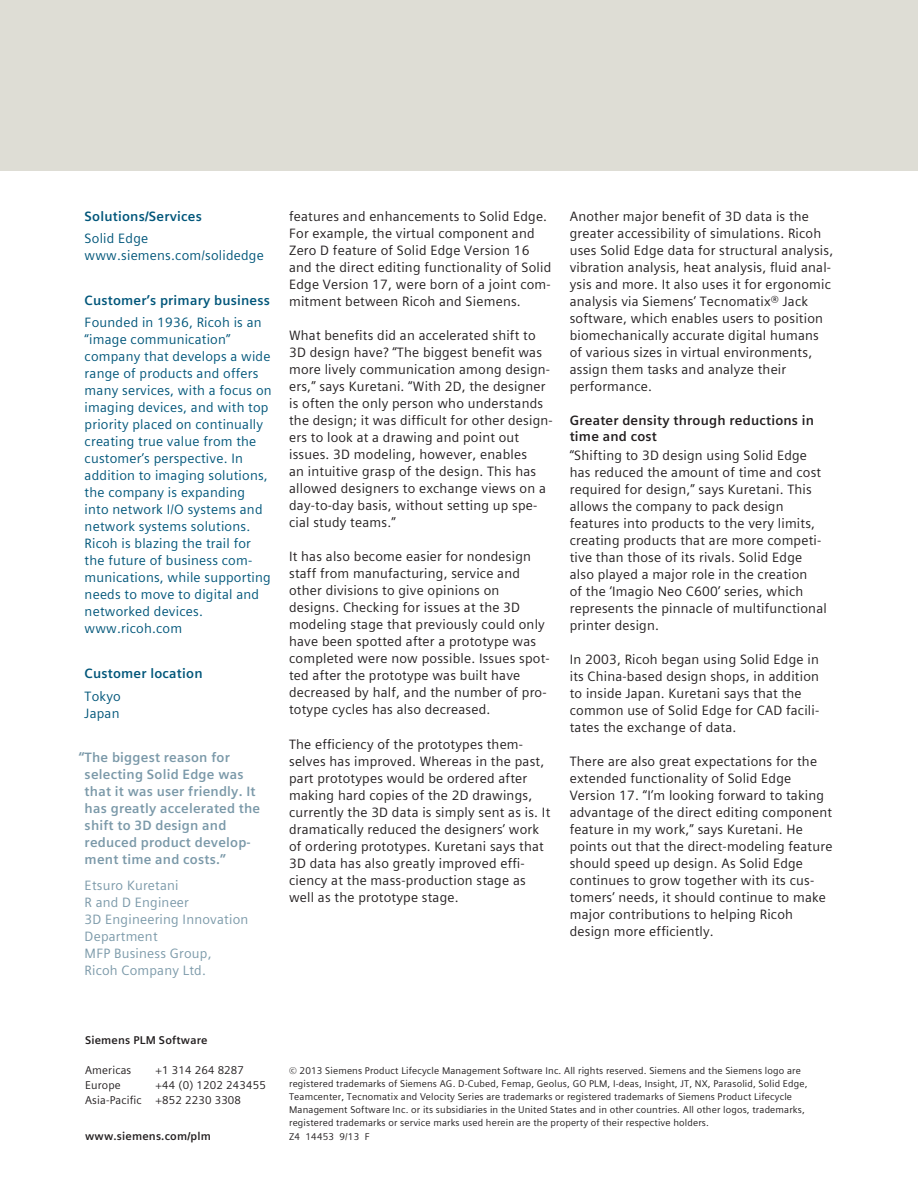
<style>
.page{position:relative;width:918px;height:1188px;background:#fff}
.page>*{position:absolute;margin:0;border:0;box-sizing:border-box;transform-origin:0 0}
.t1{font:13.5px/17px "Siemens Sans Global";letter-spacing:.015em;color:#231f20}
.t2{font:13.5px/17px "Siemens Sans Global";letter-spacing:.015em;color:#00567a}
.t3{font:700 13.5px/17px "Siemens Sans Global";letter-spacing:.015em;color:#7b99a9}
.t4{font:13.5px/17px "Siemens Sans Global";letter-spacing:.015em;color:#7b99a9}
.t5{font:700 13.5px "Siemens Sans Global";letter-spacing:.015em;color:#00567a}
.t6{font:700 13.5px/16.2px "Siemens Sans Global";letter-spacing:.015em;color:#231f20}
.t7{font:11.25px/14.9px "Siemens Sans Global";letter-spacing:.015em;color:#231f20}
.t8{font:700 11.25px "Siemens Sans Global";letter-spacing:.015em;color:#231f20}
.t9{font:9.75px/13px "Siemens Sans Global";letter-spacing:.015em;color:#231f20}
</style>
<div class="page">
<div style="left:0;top:0;width:918px;height:170px;background:#deddd5"></div>
<p class="t5" style="left:85px;top:205px;width:119px">Solutions/Services</p>
<p class="t2" style="left:85px;top:230px;width:181px">Solid Edge www.siemens.com/solidedge</p>
<p class="t5" style="left:85px;top:290px;width:187px">Customer’s primary business</p>
<p class="t2" style="left:85px;top:314px;width:189px">Founded in 1936, Ricoh is an “image communication” company that develops a wide range of products and offers many services, with a focus on imaging devices, and with top priority placed on continually creating true value from the customer’s perspective. In addition to imaging solutions, the company is expanding into network I/O systems and network systems solutions.<br>Ricoh is blazing the trail for the future of business com&shy;munications, while supporting needs to move to digital and networked devices. www.ricoh.com</p>
<p class="t5" style="left:85px;top:663px;width:119px">Customer location</p>
<p class="t2" style="left:85px;top:688px;width:38px">Tokyo<br>Japan</p>
<p class="t3" style="left:85px;top:749px;width:177px;text-indent:-6px">“The biggest reason for selecting Solid Edge was that it was user friendly. It has greatly accelerated the shift to 3D design and reduced product develop&shy;ment time and costs.”</p>
<p class="t4" style="left:85px;top:877px;width:165px">Etsuro Kuretani<br>R and D Engineer<br>3D Engineering Innovation<br>Department<br>MFP Business Group,<br>Ricoh Company Ltd.</p>
<p class="t1" style="left:289px;top:208px;width:264px">features and enhancements to Solid Edge.<br>For example, the virtual component and Zero D feature of Solid Edge Version 16 and the direct editing functionality of Solid Edge Version 17, were born of a joint com&shy;mitment between Ricoh and Siemens.</p>
<p class="t1" style="left:289px;top:327px;width:265px">What benefits did an accelerated shift to 3D design have? “The biggest benefit was more lively communication among design&shy;ers,” says Kuretani. “With 2D, the designer is often the only person who understands the design; it was difficult for other design&shy;ers to look at a drawing and point out issues. 3D modeling, however, enables<br>an intuitive grasp of the design. This has allowed designers to exchange views on a day-to-day basis, without setting up spe&shy;cial study teams.”</p>
<p class="t1" style="left:289px;top:548px;width:262px">It has also become easier for nondesign staff from manufacturing, service and other divisions to give opinions on designs. Checking for issues at the 3D modeling stage that previously could only have been spotted after a prototype was completed were now possible. Issues spot&shy;ted after the prototype was built have decreased by half, and the number of pro&shy;totype cycles has also decreased.</p>
<p class="t1" style="left:289px;top:735px;width:263px">The efficiency of the prototypes them&shy;selves has improved. Whereas in the past, part prototypes would be ordered after making hard copies of the 2D drawings, currently the 3D data is simply sent as is. It dramatically reduced the designers’ work of ordering prototypes. Kuretani says that 3D data has also greatly improved effi&shy;ciency at the mass-production stage as well as the prototype stage.</p>
<p class="t1" style="left:570px;top:208px;width:265px">Another major benefit of 3D data is the greater accessibility of simulations. Ricoh uses Solid Edge data for structural analysis, vibration analysis, heat analysis, fluid anal&shy;ysis and more. It also uses it for ergonomic analysis via Siemens’ Tecnomatix® Jack software, which enables users to position biomechanically accurate digital humans of various sizes in virtual environments, assign them tasks and analyze their performance.</p>
<p class="t6" style="left:570px;top:412px;width:246px">Greater density through reductions in time and cost</p>
<p class="t1" style="left:570px;top:447px;width:259px">“Shifting to 3D design using Solid Edge has reduced the amount of time and cost required for design,” says Kuretani. This allows the company to pack design features into products to the very limits, creating products that are more competi&shy;tive than those of its rivals. Solid Edge also played a major role in the creation<br>of the ‘Imagio Neo C600’ series, which represents the pinnacle of multifunctional printer design.</p>
<p class="t1" style="left:570px;top:651px;width:251px">In 2003, Ricoh began using Solid Edge in its China-based design shops, in addition to inside Japan. Kuretani says that the common use of Solid Edge for CAD facili&shy;tates the exchange of data.</p>
<p class="t1" style="left:570px;top:753px;width:264px">There are also great expectations for the extended functionality of Solid Edge Version 17. “I’m looking forward to taking advantage of the direct editing component feature in my work,” says Kuretani. He points out that the direct-modeling feature should speed up design. As Solid Edge continues to grow together with its cus&shy;tomers’ needs, it should continue to make major contributions to helping Ricoh design more efficiently.</p>
<p class="t8" style="left:85px;top:1032px;width:124px">Siemens PLM Software</p>
<p class="t7" style="left:85px;top:1063px;width:48px">Americas</p>
<p class="t7" style="left:156px;top:1063px;width:90px">+1 314 264 8287</p>
<p class="t7" style="left:85px;top:1077px;width:37px">Europe</p>
<p class="t7" style="left:85px;top:1077px;width:182px;text-indent:71px">+44 (0) 1202 243455<br>Asia-Pacific +852 2230 3308</p>
<p class="t9" style="left:289px;top:1064px;width:520px">© 2013 Siemens Product Lifecycle Management Software Inc. All rights reserved. Siemens and the Siemens logo are registered trademarks of Siemens AG. D-Cubed, Femap, Geolus, GO PLM, I-deas, Insight, JT, NX, Parasolid, Solid Edge, Teamcenter, Tecnomatix and Velocity Series are trademarks or registered trademarks of Siemens Product Lifecycle Management Software Inc. or its subsidiaries in the United States and in other countries. All other logos, trademarks, registered trademarks or service marks used herein are the property of their respective holders.</p>
<p class="t8" style="left:85px;top:1127px;width:127px">www.siemens.com/plm</p>
<p class="t9" style="left:289px;top:1130px;width:82px">Z4 14453 9/13 F</p>
</div>
